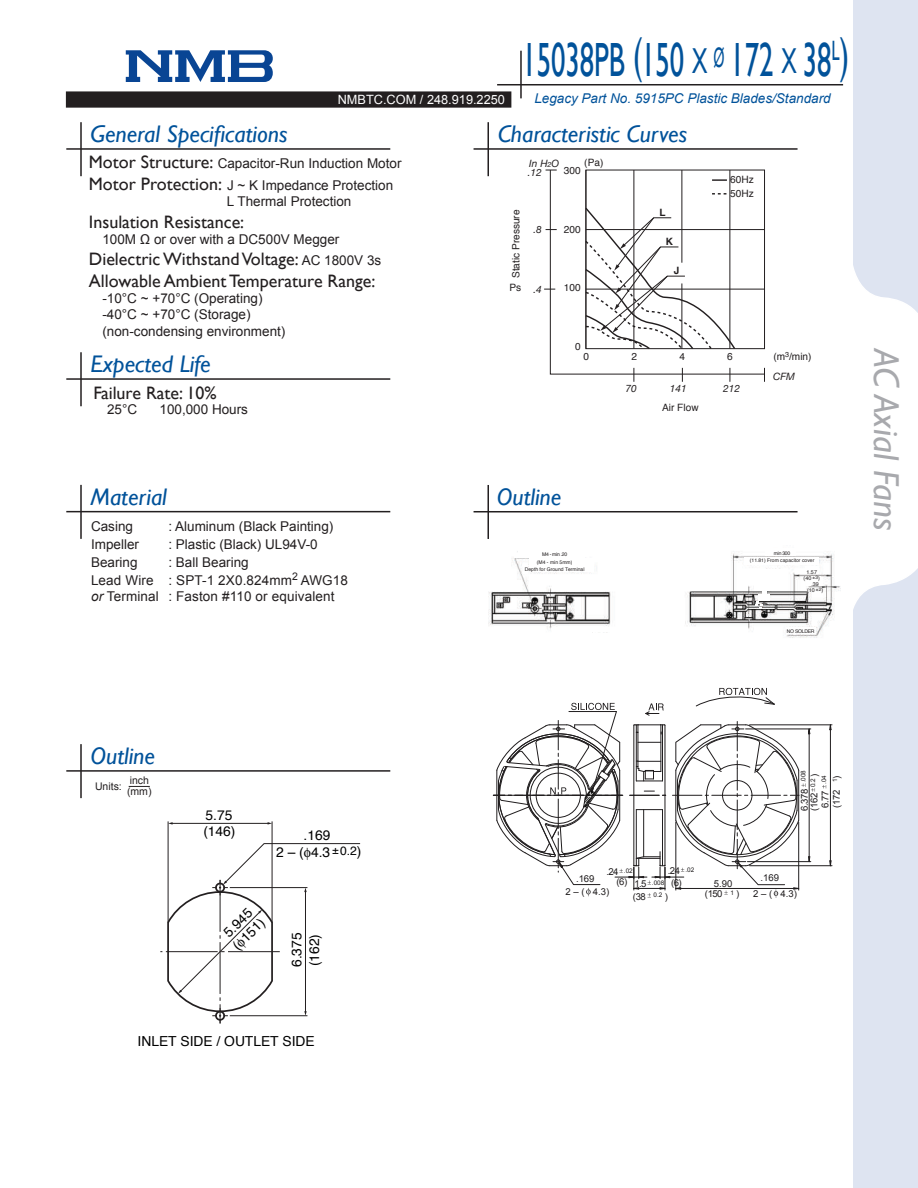
<style>
.page{position:relative;width:918px;height:1188px;background:#fff}
.page>*{position:absolute;margin:0;border:0;box-sizing:border-box;transform-origin:0 0}
.t1{font:48px "Gill Sans";color:#01529a;scale:.6 1}
.t2{font:italic 36px "Gill Sans";color:#a8a9ad}
.t3{font:italic 24px "Gill Sans";color:#01529a}
.t4{font:18px/21.6px "Gill Sans";color:#231f20}
.t5{font:13.8px/17.9px "Helvetica";color:#000}
.t6{font:13.5px/16.2px "Arial";color:#231f20}
.t7{font:italic 13.5px "Arial";color:#01529a}
.t8{font:12.75px "Arial";color:#fff}
.t9{font:10.5px/10.5px "Arial";color:#231f20}
.t10{font:10.05px/13.6px "Helvetica";color:#231f20}
.t11{font:italic 10.05px "Helvetica Neue";color:#231f20}
.t12{font:700 10.05px "Helvetica";color:#231f20}
.t13{font:9.6px/13.2px "Arial";letter-spacing:-.04em;color:#201d1e;text-align:center}
.t14{font:6.3px "Arial";color:#201d1e}
.t15{font:5.55px "Helvetica";color:#231f20}
.t16{font:5.4px "Helvetica";color:#231f20}
.t17{font:4.95px/7.5px "Helvetica";color:#231f20;text-align:center}
.t18{font:4.95px "Helvetica";letter-spacing:-.05em;color:#231f20}
.s1{font-size:36px}
.s2{font-family:"Gill Sans";font-size:18px}
.s3{font-family:"Arial";font-size:13.5px}
.s4{font-style:italic}
.s5{font-size:7.2px}
.s6{font-size:5.4px}
.s7{font-size:4.8px}
.s8{font-size:9.6px}
</style>
<div class="page">
<div style="left:67px;top:92px;width:444px;height:15px;background:#231f20"></div>
<div style="left:66px;top:91px;width:445px;height:17px;border:2px solid #231f20"></div>
<hr style="left:474px;top:148px;width:324px;height:2px;background:#231f20">
<hr style="left:487px;top:122px;width:2px;height:54px;background:#231f20">
<hr style="left:497px;top:84px;width:346px;height:1px;background:#231f20">
<hr style="left:520px;top:51px;width:2px;height:47px;background:#231f20">
<hr style="left:66px;top:148px;width:324px;height:2px;background:#231f20">
<hr style="left:80px;top:122px;width:2px;height:54px;background:#231f20">
<div style="left:853px;top:0;width:65px;height:1188px;background:#dee4f1"></div>
<svg style="left:853px;top:266px;width:65px;height:343px;background:#fafbfc"></svg>
<hr style="left:474px;top:511px;width:324px;height:1px;background:#231f20">
<hr style="left:487px;top:485px;width:2px;height:54px;background:#231f20">
<hr style="left:66px;top:378px;width:324px;height:2px;background:#231f20">
<hr style="left:80px;top:352px;width:2px;height:54px;background:#231f20">
<hr style="left:172px;top:823px;width:96px;height:1px;background:#231f20">
<hr style="left:168px;top:821px;width:1px;height:101px;background:#231f20">
<hr style="left:272px;top:821px;width:1px;height:101px;background:#231f20">
<svg style="left:550px;top:170px;width:215px;height:205px"></svg>
<hr style="left:586px;top:170px;width:1px;height:179px;background:#231f20">
<hr style="left:682px;top:170px;width:1px;height:93px;background:#231f20">
<hr style="left:730px;top:170px;width:1px;height:179px;background:#231f20">
<hr style="left:586px;top:229px;width:179px;height:1px;background:#231f20">
<hr style="left:586px;top:289px;width:179px;height:1px;background:#231f20">
<svg style="left:712px;top:179px;width:15px;height:2px"></svg>
<svg style="left:712px;top:193px;width:15px;height:2px"></svg>
<svg style="left:584px;top:206px;width:153px;height:145px"></svg>
<hr style="left:750px;top:865px;width:82px;height:1px;background:#201d1e">
<hr style="left:750px;top:725px;width:82px;height:1px;background:#201d1e">
<svg style="left:822px;top:724px;width:10px;height:142px"></svg>
<svg style="left:492px;top:688px;width:323px;height:210px"></svg>
<hr style="left:66px;top:511px;width:324px;height:1px;background:#231f20">
<hr style="left:80px;top:485px;width:2px;height:54px;background:#231f20">
<hr style="left:66px;top:770px;width:324px;height:2px;background:#231f20">
<hr style="left:80px;top:744px;width:2px;height:54px;background:#231f20">
<svg style="left:129px;top:786px;width:21px;height:1px"></svg>
<img style="left:488px;top:551px;width:353px;height:87px">
<svg style="left:805px;top:566px;width:15px;height:19px"></svg>
<img style="left:757px;top:569px;width:28px;height:22px">
<img style="left:744px;top:558px;width:74px;height:7px">
<img style="left:765px;top:551px;width:30px;height:4px">
<img style="left:529px;top:559px;width:64px;height:12px">
<img style="left:519px;top:551px;width:69px;height:6px">
<img style="left:786px;top:628px;width:30px;height:5px">
<img style="left:590px;top:634px;width:26px;height:4px">
<img style="left:515px;top:553px;width:69px;height:4px">
<svg style="left:756px;top:590px;width:13px;height:18px"></svg>
<div style="left:807px;top:577px;width:16px;height:9px;background:#fff"></div>
<svg style="left:125px;top:50px;width:148px;height:32px"></svg>
<svg style="left:160px;top:843px;width:201px;height:181px"></svg>
<h3 class="t3" style="left:91px;top:120px;width:199px">General Specifications</h3>
<p class="t8" style="left:338px;top:92px;width:169px">NMBTC.COM / 248.919.2250</p>
<h1 class="t1" style="left:522px;top:32px;width:546px">15038PB (150 <span class="s1">X</span> <sup>Ø</sup> 172 <span class="s1">X</span> 38<sup>L</sup>)</h1>
<p class="t7" style="left:534px;top:89px;width:298px">Legacy Part No. 5915PC Plastic Blades/Standard</p>
<h3 class="t3" style="left:498px;top:120px;width:191px">Characteristic Curves</h3>
<p class="t6" style="left:89px;top:153px;width:314px;line-height:21.6px"><span class="s2">Motor Structure:</span> Capacitor-Run Induction Motor<br><span class="s2">Motor Protection:</span> J ~ K Impedance Protection</p>
<p class="t6" style="left:227px;top:193px;width:126px">L Thermal Protection</p>
<h3 class="t4" style="left:89px;top:211px;width:157px">Insulation Resistance:</h3>
<p class="t6" style="left:102px;top:231px;width:238px">100M Ω or over with a DC500V Megger</p>
<h3 class="t4" style="left:89px;top:248px;width:294px">Dielectric Withstand Voltage: <span class="s3">AC 1800V 3s<br></span>Allowable Ambient Temperature Range:</h3>
<p class="t6" style="left:102px;top:291px;width:185px">-10°C ~ +70°C (Operating) -40°C ~ +70°C (Storage) (non-condensing environment)</p>
<h3 class="t3" style="left:91px;top:350px;width:122px">Expected Life</h3>
<h3 class="t4" style="left:94px;top:382px;width:124px">Failure Rate: 10%</h3>
<p class="t6" style="left:107px;top:401px;width:32px">25°C</p>
<p class="t6" style="left:160px;top:401px;width:90px">100,000 Hours</p>
<h3 class="t3" style="left:91px;top:483px;width:78px">Material</h3>
<p class="t6" style="left:91px;top:518px;width:44px">Casing</p>
<p class="t6" style="left:168px;top:518px;width:167px">: Aluminum (Black Painting)</p>
<p class="t6" style="left:91px;top:536px;width:50px">Impeller</p>
<p class="t6" style="left:168px;top:536px;width:151px">: Plastic (Black) UL94V-0</p>
<p class="t6" style="left:91px;top:554px;width:48px">Bearing</p>
<p class="t6" style="left:91px;top:553px;width:259px;line-height:18px;text-indent:77px">: Ball Bearing<br>Lead Wire : SPT-1 2X0.824mm<sup>2</sup> AWG18</p>
<p class="t6" style="left:91px;top:588px;width:245px"><span class="s4">or</span> Terminal : Faston #110 or equivalent</p>
<p class="t10" style="left:584px;top:156px;width:21px">(Pa)</p>
<p class="t11" style="left:529px;top:155px;width:31px">In H<span class="s5">2</span>O</p>
<p class="t10" style="left:564px;top:164px;width:18px">300</p>
<p class="t11" style="left:528px;top:164px;width:16px">.12</p>
<p class="t10" style="left:510px;top:278px;width:70px;rotate:-90deg">Static Pressure</p>
<p class="t10" style="left:509px;top:281px;width:13px">Ps</p>
<p class="t11" style="left:533px;top:221px;width:10px">.8</p>
<p class="t10" style="left:564px;top:223px;width:18px">200</p>
<p class="t11" style="left:533px;top:281px;width:10px">.4</p>
<p class="t10" style="left:564px;top:281px;width:18px">100</p>
<p class="t10" style="left:575px;top:340px;width:7px">0</p>
<p class="t12" style="left:660px;top:204px;width:8px">L</p>
<p class="t12" style="left:666px;top:233px;width:9px">K</p>
<p class="t12" style="left:674px;top:262px;width:7px">J</p>
<p class="t10" style="left:730px;top:173px;width:25px">60Hz<br>50Hz</p>
<p class="t10" style="left:584px;top:350px;width:7px">0</p>
<p class="t10" style="left:632px;top:350px;width:7px">2</p>
<p class="t10" style="left:679px;top:350px;width:7px">4</p>
<p class="t10" style="left:727px;top:350px;width:7px">6</p>
<p class="t11" style="left:626px;top:381px;width:13px">70</p>
<p class="t11" style="left:670px;top:381px;width:18px">141</p>
<p class="t11" style="left:723px;top:381px;width:18px">212</p>
<p class="t10" style="left:662px;top:401px;width:38px">Air Flow</p>
<p class="t10" style="left:773px;top:350px;width:40px">(m<sup>3</sup>/min)</p>
<p class="t11" style="left:773px;top:368px;width:23px">CFM</p>
<h3 class="t3" style="left:497px;top:483px;width:66px">Outline</h3>
<p class="t17" style="left:525px;top:551px;width:61px">M4 - min .20<br>(M4 - min 5mm)<br>Depth for Ground Terminal</p>
<p class="t17" style="left:750px;top:549px;width:66px">min 300<br>(11.81) From capacitor cover</p>
<p class="t16" style="left:811px;top:580px;width:9px">.39</p>
<p class="t15" style="left:807px;top:586px;width:18px">(<span class="s6">10</span> <sup>±</sup><span class="s7">2</span>)</p>
<p class="t16" style="left:806px;top:568px;width:12px">1.57</p>
<p class="t15" style="left:804px;top:573px;width:18px">(<span class="s6">40</span> <sup>±</sup><span class="s7">3</span>)</p>
<p class="t18" style="left:787px;top:627px;width:29px">NO SOLDER</p>
<h2 class="t2" style="left:907px;top:347px;width:25px;rotate:90deg">D</h2>
<h2 class="t2" style="left:907px;top:349px;width:182px;rotate:90deg">AC Axial Fans</h2>
<h3 class="t3" style="left:91px;top:742px;width:66px">Outline</h3>
<p class="t9" style="left:127px;top:775px;width:26px">inch (mm)</p>
<p class="t9" style="left:95px;top:781px;width:28px">Units:</p>
<p class="t5" style="left:203px;top:808px;width:34px;line-height:15.9px">5.75 (146)</p>
<p class="t5" style="left:276px;top:828px;width:87px;line-height:16.8px;text-align:center">.169<br>2 – ( 4.3 <sup>±0.2</sup>)</p>
<p class="t5" style="left:220px;top:929px;width:36px;rotate:-45deg">5.945</p>
<p class="t5" style="left:229px;top:942px;width:41px;rotate:-45deg">( 151)</p>
<p class="t5" style="left:288px;top:967px;width:36px;rotate:-90deg">6.375 (162)</p>
<p class="t5" style="left:138px;top:1033px;width:179px">INLET SIDE / OUTLET SIDE</p>
<p class="t13" style="left:798px;top:811px;width:42px;rotate:-90deg">6.378 <sup>.008</sup></p>
<p class="t13" style="left:808px;top:777px;width:5px;rotate:-90deg">)</p>
<p class="t14" style="left:809px;top:787px;width:10px;rotate:-90deg">0.2</p>
<p class="t13" style="left:830px;top:808px;width:33px;rotate:-90deg">(172 )<sup>1</sup></p>
<p class="t13" style="left:819px;top:808px;width:34px;rotate:-90deg">6.77 <sup>.04</sup></p>
<p class="t13" style="left:808px;top:811px;width:20px;rotate:-90deg">(162</p>
<p class="t13" style="left:606px;top:865px;width:28px">.24 <sup>.02</sup></p>
<p class="t13" style="left:668px;top:864px;width:28px">.24 <sup>.02</sup></p>
<p class="t13" style="left:566px;top:872px;width:45px">.169<br>2 – ( 4.3)</p>
<p class="t13" style="left:753px;top:870px;width:45px;line-height:15.3px;text-align:left;text-indent:7px">.169<br>2 – ( 4.3)</p>
<p class="t13" style="left:616px;top:875px;width:12px">(6)</p>
<p class="t14" style="left:652px;top:878px;width:31px">.008 <span class="s8">(6)</span></p>
<p class="t13" style="left:714px;top:877px;width:20px">5.90</p>
<p class="t13" style="left:634px;top:877px;width:14px">1.5</p>
<p class="t14" style="left:730px;top:888px;width:5px">1</p>
<p class="t13" style="left:705px;top:887px;width:19px">(150</p>
<p class="t13" style="left:736px;top:887px;width:5px">)</p>
<p class="t14" style="left:654px;top:891px;width:10px">0.2</p>
<p class="t13" style="left:633px;top:890px;width:14px">(38</p>
<p class="t13" style="left:665px;top:890px;width:5px">)</p>
</div>
